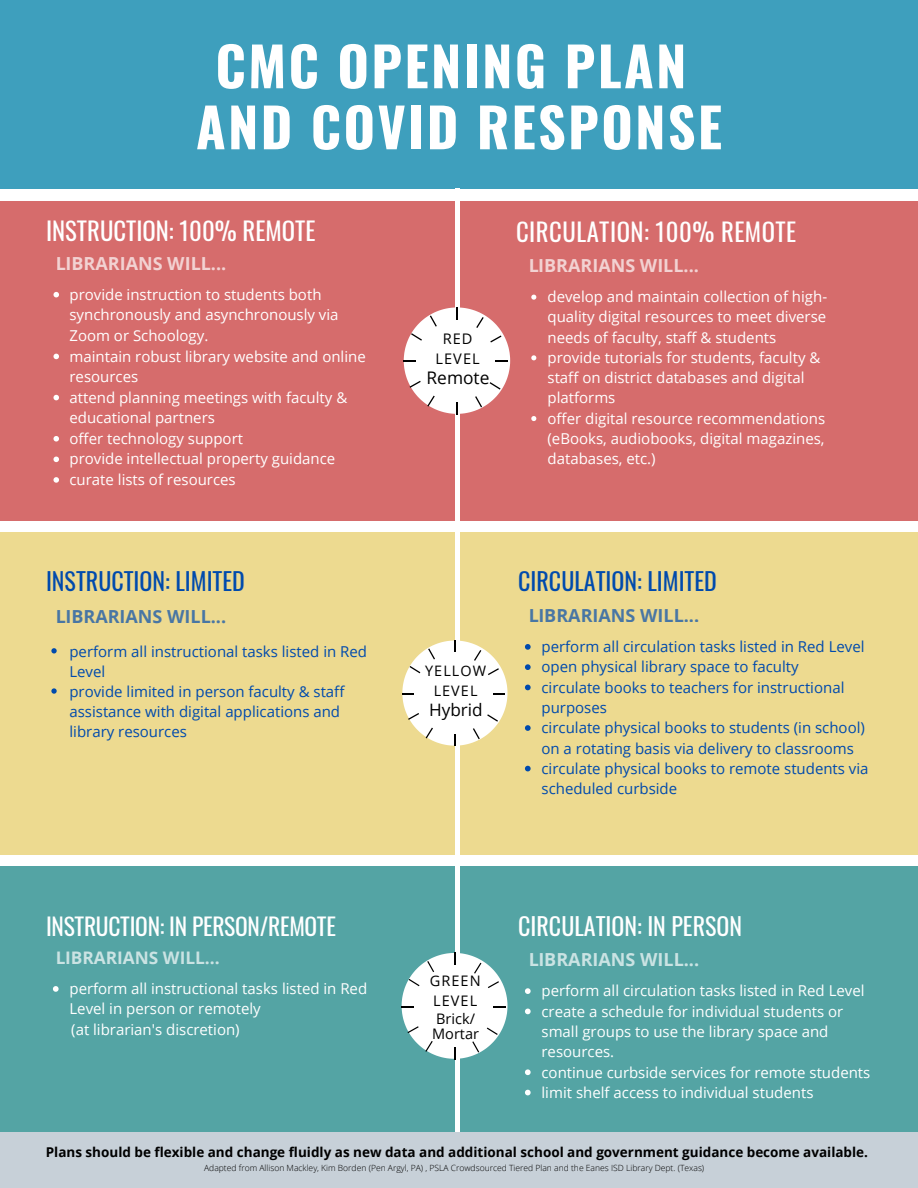
<style>
.page{position:relative;width:918px;height:1188px;background:#fff}
.page>*{position:absolute;margin:0;border:0;box-sizing:border-box;transform-origin:0 0}
.t1{font:700 54px "Oswald";letter-spacing:.045em;color:#fff}
.t2{font:24.75px "Oswald";letter-spacing:.01em;color:#fff}
.t3{font:24px "Oswald";color:#004aad}
.t4{font:24px "Oswald";color:#fff}
.t5{font:23.55px "Oswald";letter-spacing:-.01em;color:#fff}
.t6{font:700 18px "Open Sans";color:#fff}
.t7{font:700 18px "Open Sans";color:#004aad}
.t8{font:17.4px "Open Sans";color:#000}
.t9{font:700 17.25px "Open Sans";color:#fff}
.t10{font:17.1px "Open Sans";color:#000}
.t11{font:15px/20.2px "Open Sans";color:#fff}
.t12{font:15px/20.1px "Open Sans";color:#004aad}
.t13{font:14.55px "Open Sans";letter-spacing:.075em;color:#000}
.t14{font:14.55px/15px "Open Sans";color:#000}
.t15{font:14.4px/20.1px "Open Sans";letter-spacing:.075em;color:#000;text-align:center}
.t16{font:700 13.5px "Open Sans";color:#000}
.t17{font:300 8.55px "Open Sans";color:#000}
</style>
<div class="page">
<div style="left:0;top:0;width:918px;height:189px;background:#3e9fbd"></div>
<div style="left:0;top:201px;width:918px;height:320px;background:#d66c6c"></div>
<svg style="left:531px;top:295px;width:5px;height:5px"></svg>
<svg style="left:531px;top:355px;width:5px;height:5px"></svg>
<svg style="left:531px;top:416px;width:5px;height:5px"></svg>
<svg style="left:53px;top:292px;width:6px;height:5px"></svg>
<svg style="left:53px;top:354px;width:6px;height:5px"></svg>
<svg style="left:53px;top:395px;width:6px;height:5px"></svg>
<svg style="left:53px;top:436px;width:6px;height:6px"></svg>
<svg style="left:53px;top:457px;width:6px;height:5px"></svg>
<svg style="left:53px;top:477px;width:6px;height:6px"></svg>
<div style="left:0;top:532px;width:918px;height:323px;background:#edda90"></div>
<div style="left:0;top:866px;width:918px;height:322px;background:#54a4a4"></div>
<hr style="left:455px;top:189px;width:4px;height:999px;background:#fff">
<svg style="left:403px;top:307px;width:107px;height:107px"></svg>
<svg style="left:402px;top:641px;width:105px;height:105px"></svg>
<svg style="left:401px;top:953px;width:106px;height:106px"></svg>
<svg style="left:51px;top:648px;width:6px;height:5px"></svg>
<svg style="left:51px;top:688px;width:6px;height:6px"></svg>
<svg style="left:525px;top:644px;width:6px;height:6px"></svg>
<svg style="left:525px;top:664px;width:6px;height:6px"></svg>
<svg style="left:525px;top:685px;width:6px;height:5px"></svg>
<svg style="left:525px;top:725px;width:6px;height:6px"></svg>
<svg style="left:525px;top:766px;width:6px;height:5px"></svg>
<svg style="left:53px;top:986px;width:6px;height:6px"></svg>
<svg style="left:525px;top:988px;width:6px;height:6px"></svg>
<svg style="left:525px;top:1009px;width:6px;height:5px"></svg>
<svg style="left:525px;top:1069px;width:6px;height:6px"></svg>
<svg style="left:525px;top:1090px;width:6px;height:5px"></svg>
<div style="left:0;top:1133px;width:918px;height:55px;background:#c7d0d8"></div>
<p class="t1" style="left:215px;top:24px;width:472px">CMC OPENING PLAN</p>
<p class="t1" style="left:196px;top:85px;width:528px">AND COVID RESPONSE</p>
<p class="t2" style="left:46px;top:211px;width:271px">INSTRUCTION: 100% REMOTE</p>
<p class="t6" style="left:55px;top:251px;width:172px">LIBRARIANS WILL...</p>
<p class="t2" style="left:516px;top:212px;width:282px">CIRCULATION: 100% REMOTE</p>
<p class="t6" style="left:528px;top:253px;width:172px">LIBRARIANS WILL...</p>
<p class="t11" style="left:69px;top:284px;width:271px">provide instruction to students both synchronously and asynchronously via<br>Zoom or Schoology.</p>
<p class="t11" style="left:69px;top:345px;width:298px">maintain robust library website and online resources</p>
<p class="t11" style="left:69px;top:387px;width:279px">attend planning meetings with faculty &amp; educational partners</p>
<p class="t11" style="left:69px;top:428px;width:175px">offer technology support</p>
<p class="t11" style="left:69px;top:449px;width:267px">provide intellectual property guidance</p>
<p class="t11" style="left:69px;top:469px;width:168px">curate lists of resources</p>
<p class="t13" style="left:443px;top:328px;width:31px">RED</p>
<p class="t13" style="left:435px;top:349px;width:46px">LEVEL</p>
<p class="t8" style="left:427px;top:366px;width:64px">Remote</p>
<p class="t11" style="left:548px;top:286px;width:281px;text-align:justify">develop and maintain collection of high&shy;quality digital resources to meet diverse needs of faculty, staff &amp; students</p>
<p class="t11" style="left:548px;top:347px;width:274px">provide tutorials for students, faculty &amp; staff on district databases and digital platforms</p>
<p class="t11" style="left:548px;top:408px;width:279px;text-align:justify">offer digital resource recommendations (eBooks, audiobooks, digital magazines, databases, etc.)</p>
<p class="t3" style="left:46px;top:563px;width:200px">INSTRUCTION: LIMITED</p>
<p class="t3" style="left:518px;top:563px;width:200px">CIRCULATION: LIMITED</p>
<p class="t7" style="left:55px;top:604px;width:172px">LIBRARIANS WILL...</p>
<p class="t7" style="left:528px;top:602px;width:173px">LIBRARIANS WILL...</p>
<p class="t12" style="left:69px;top:641px;width:299px">perform all instructional tasks listed in Red<br>Level</p>
<p class="t12" style="left:69px;top:681px;width:276px">provide limited in person faculty &amp; staff assistance with digital applications and library resources</p>
<p class="t15" style="left:425px;top:661px;width:62px">YELLOW<br>LEVEL</p>
<p class="t10" style="left:429px;top:698px;width:55px">Hybrid</p>
<p class="t12" style="left:542px;top:636px;width:325px">perform all circulation tasks listed in Red Level</p>
<p class="t12" style="left:542px;top:657px;width:259px">open physical library space to faculty</p>
<p class="t12" style="left:542px;top:677px;width:304px">circulate books to teachers for instructional purposes</p>
<p class="t12" style="left:542px;top:717px;width:325px">circulate physical books to students (in school) on a rotating basis via delivery to classrooms</p>
<p class="t12" style="left:542px;top:758px;width:329px">circulate physical books to remote students via scheduled curbside</p>
<p class="t5" style="left:46px;top:908px;width:291px">INSTRUCTION: IN PERSON/REMOTE</p>
<p class="t4" style="left:518px;top:907px;width:225px">CIRCULATION: IN PERSON</p>
<p class="t9" style="left:55px;top:946px;width:166px">LIBRARIANS WILL...</p>
<p class="t6" style="left:528px;top:947px;width:173px">LIBRARIANS WILL...</p>
<p class="t11" style="left:69px;top:978px;width:299px">perform all instructional tasks listed in Red<br>Level in person or remotely</p>
<p class="t11" style="left:71px;top:1019px;width:170px">(at librarian's discretion)</p>
<p class="t13" style="left:430px;top:970px;width:52px">GREEN</p>
<p class="t13" style="left:433px;top:990px;width:46px">LEVEL</p>
<p class="t14" style="left:432px;top:1011px;width:48px">Brick/<br>Mortar</p>
<p class="t11" style="left:542px;top:980px;width:325px">perform all circulation tasks listed in Red Level</p>
<p class="t11" style="left:542px;top:1001px;width:303px">create a schedule for individual students or small groups to use the library space and resources.</p>
<p class="t11" style="left:542px;top:1062px;width:330px">continue curbside services for remote students</p>
<p class="t11" style="left:542px;top:1082px;width:273px">limit shelf access to individual students</p>
<p class="t16" style="left:46px;top:1142px;width:824px">Plans should be flexible and change fluidly as new data and additional school and government guidance become available.</p>
<p class="t17" style="left:204px;top:1162px;width:502px">Adapted from Allison Mackley, Kim Borden (Pen Argyl, PA) , PSLA Crowdsourced Tiered Plan and the Eanes ISD Library Dept. (Texas)</p>
</div>
